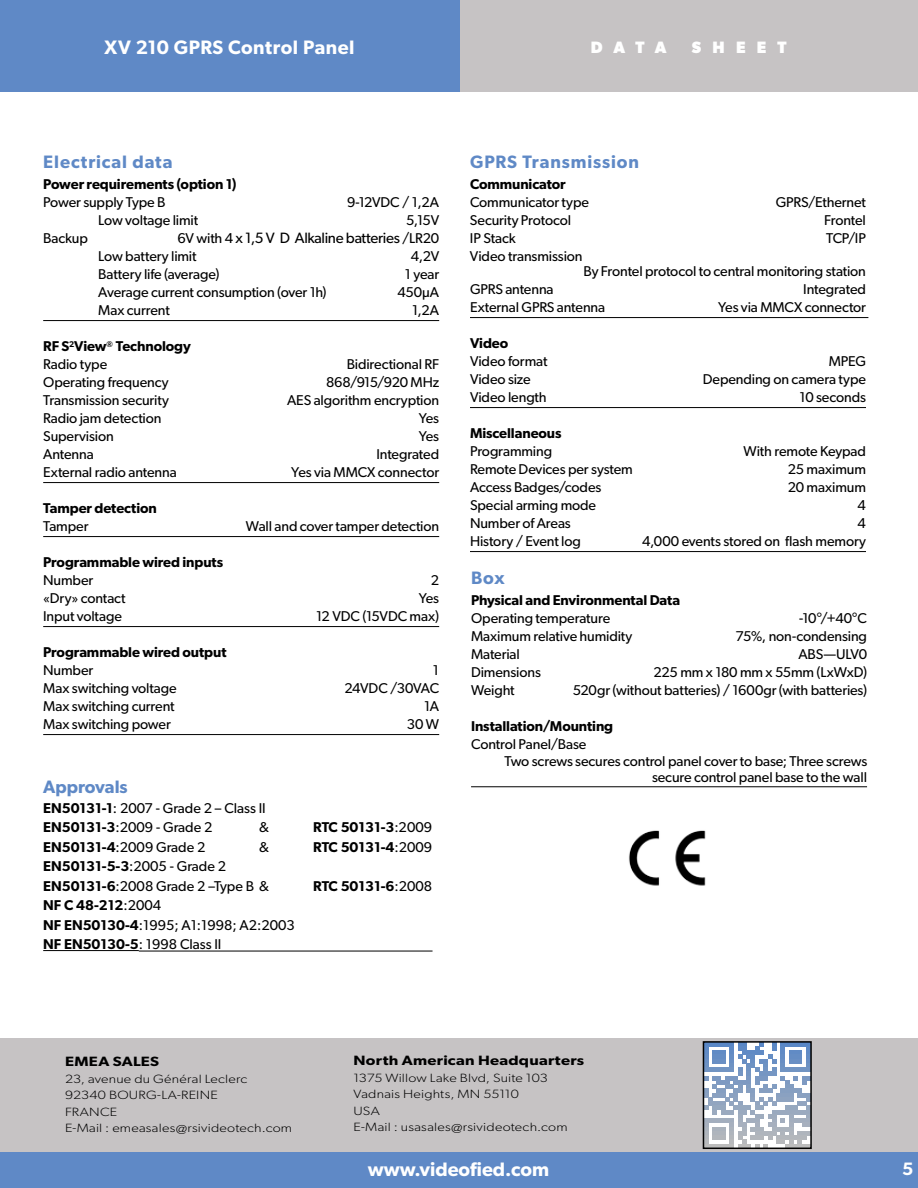
<style>
.page{position:relative;width:918px;height:1188px;background:#fff}
.page>*{position:absolute;margin:0;border:0;box-sizing:border-box;transform-origin:0 0}
.t1{font:600 19.5px "Gibson";letter-spacing:.015em;color:#fff}
.t2{font:600 18px "Gibson";letter-spacing:.05em;color:#5f89c6}
.t3{font:600 18px "Gibson";color:#5f89c6}
.t4{font:600 18px "Gibson";color:#fff}
.t5{font:700 16.5px "Gibson";letter-spacing:.67em;color:#fff}
.t6{font:15px "Gibson";letter-spacing:-.02em;color:#000}
.t7{font:14.25px/19.5px "Gibson";letter-spacing:-.01em;color:#000}
.t8{font:600 14.25px/18px "Gibson";letter-spacing:-.005em;color:#000}
.t9{font:600 13.5px "Gibson";letter-spacing:.015em;color:#000;scale:1.2 1}
.t10{font:300 12px/16.5px "Gibson";letter-spacing:.015em;color:#000;scale:1.2 1}
.s1{font-size:14.25px}
.s2{font-weight:400}
.s3{font-weight:600}
</style>
<div class="page">
<div style="left:0;top:1038px;width:918px;height:115px;background:#c6c3c4"></div>
<svg style="left:706px;top:1044px;width:103px;height:102px;background:#bac7da"></svg>
<div style="left:703px;top:1041px;width:109px;height:108px;border:2px solid #000"></div>
<div style="left:0;top:1152px;width:918px;height:36px;background:#5f89c6"></div>
<div style="left:0;top:0;width:460px;height:92px;background:#5f89c6"></div>
<div style="left:460px;top:0;width:458px;height:92px;background:#c6c3c4"></div>
<img style="left:629px;top:830px;width:77px;height:56px">
<hr style="left:43px;top:320px;width:396px;height:1px;background:#000">
<hr style="left:43px;top:482px;width:396px;height:1px;background:#000">
<hr style="left:43px;top:536px;width:396px;height:1px;background:#000">
<hr style="left:43px;top:626px;width:396px;height:1px;background:#000">
<hr style="left:43px;top:734px;width:396px;height:1px;background:#000">
<hr style="left:471px;top:786px;width:396px;height:1px;background:#000">
<hr style="left:470px;top:317px;width:398px;height:1px;background:#000">
<hr style="left:470px;top:407px;width:396px;height:1px;background:#000">
<hr style="left:470px;top:551px;width:396px;height:1px;background:#000">
<hr style="left:43px;top:950px;width:96px;height:1px;background:#000">
<hr style="left:139px;top:951px;width:294px;height:1px;background:#000">
<h1 class="t1" style="left:104px;top:35px;width:252px">XV 210 GPRS Control Panel</h1>
<p class="t5" style="left:591px;top:37px;width:77px">DATA</p>
<p class="t5" style="left:692px;top:37px;width:96px">SHEET</p>
<p class="t2" style="left:43px;top:151px;width:131px">Electrical data</p>
<p class="t8" style="left:43px;top:175px;width:195px">Power requirements (option 1)</p>
<p class="t7" style="left:43px;top:192px;width:124px">Power supply Type B</p>
<p class="t7" style="left:347px;top:192px;width:94px">9-12VDC / 1,2A</p>
<p class="t7" style="left:98px;top:210px;width:101px">Low voltage limit</p>
<p class="t7" style="left:406px;top:210px;width:35px">5,15V</p>
<p class="t7" style="left:43px;top:228px;width:46px">Backup</p>
<p class="t6" style="left:177px;top:229px;width:263px"><span class="s1">6V with 4</span> x 1,5 V D Alkaline batteries <span class="s1">/LR20</span></p>
<p class="t7" style="left:98px;top:246px;width:100px">Low battery limit</p>
<p class="t7" style="left:411px;top:246px;width:30px">4,2V</p>
<p class="t7" style="left:98px;top:264px;width:123px">Battery life (average)</p>
<p class="t7" style="left:405px;top:264px;width:36px">1 year</p>
<p class="t7" style="left:98px;top:282px;width:230px">Average current consumption (over 1h)</p>
<p class="t7" style="left:397px;top:282px;width:43px">450µA</p>
<p class="t7" style="left:98px;top:300px;width:73px">Max current</p>
<p class="t7" style="left:412px;top:300px;width:29px">1,2A</p>
<p class="t8" style="left:43px;top:337px;width:149px">RF S<sup>2</sup>View<sup>®</sup> Technology<br><span class="s2">Radio type</span></p>
<p class="t7" style="left:347px;top:354px;width:94px">Bidirectional RF</p>
<p class="t7" style="left:43px;top:372px;width:127px">Operating frequency</p>
<p class="t7" style="left:326px;top:372px;width:115px">868/915/920 MHz</p>
<p class="t7" style="left:43px;top:390px;width:127px">Transmission security</p>
<p class="t7" style="left:287px;top:390px;width:154px">AES algorithm encryption</p>
<p class="t7" style="left:43px;top:408px;width:120px">Radio jam detection</p>
<p class="t7" style="left:419px;top:408px;width:22px">Yes</p>
<p class="t7" style="left:43px;top:426px;width:72px">Supervision</p>
<p class="t7" style="left:419px;top:426px;width:22px">Yes</p>
<p class="t7" style="left:43px;top:444px;width:52px">Antenna</p>
<p class="t7" style="left:376px;top:444px;width:64px">Integrated</p>
<p class="t7" style="left:43px;top:462px;width:135px">External radio antenna</p>
<p class="t7" style="left:291px;top:462px;width:149px">Yes via MMCX connector</p>
<p class="t8" style="left:43px;top:499px;width:115px">Tamper detection</p>
<p class="t7" style="left:43px;top:516px;width:47px">Tamper</p>
<p class="t7" style="left:246px;top:516px;width:195px">Wall and cover tamper detection</p>
<p class="t8" style="left:43px;top:553px;width:182px">Programmable wired inputs</p>
<p class="t7" style="left:43px;top:570px;width:52px">Number</p>
<p class="t7" style="left:431px;top:570px;width:10px">2</p>
<p class="t7" style="left:43px;top:588px;width:84px">«Dry» contact</p>
<p class="t7" style="left:419px;top:588px;width:22px">Yes</p>
<p class="t7" style="left:43px;top:606px;width:80px">Input voltage</p>
<p class="t7" style="left:316px;top:606px;width:124px">12 VDC (15VDC max)</p>
<p class="t8" style="left:43px;top:643px;width:185px">Programmable wired output</p>
<p class="t7" style="left:43px;top:660px;width:52px">Number</p>
<p class="t7" style="left:433px;top:660px;width:8px">1</p>
<p class="t7" style="left:43px;top:678px;width:135px">Max switching voltage</p>
<p class="t7" style="left:344px;top:678px;width:96px">24VDC /30VAC</p>
<p class="t7" style="left:43px;top:696px;width:133px">Max switching current</p>
<p class="t7" style="left:424px;top:696px;width:16px">1A</p>
<p class="t7" style="left:43px;top:714px;width:129px">Max switching power</p>
<p class="t7" style="left:407px;top:714px;width:34px">30 W</p>
<p class="t3" style="left:43px;top:776px;width:86px">Approvals</p>
<p class="t7" style="left:43px;top:798px;width:224px"><span class="s3">EN50131-1</span>: 2007 - Grade 2 – Class II<br><span class="s3">EN50131-3</span>:2009 - Grade 2</p>
<p class="t7" style="left:259px;top:817px;width:11px">&amp;</p>
<p class="t8" style="left:313px;top:818px;width:120px">RTC 50131-3<span class="s2">:2009</span></p>
<p class="t7" style="left:43px;top:837px;width:164px"><span class="s3">EN50131-4</span>:2009 Grade 2</p>
<p class="t7" style="left:259px;top:837px;width:11px">&amp;</p>
<p class="t8" style="left:313px;top:837px;width:121px">RTC 50131-4<span class="s2">:2009</span></p>
<p class="t7" style="left:43px;top:856px;width:227px"><span class="s3">EN50131-5-3</span>:2005 - Grade 2<br><span class="s3">EN50131-6</span>:2008 Grade 2 –Type B &amp;</p>
<p class="t8" style="left:313px;top:876px;width:121px">RTC 50131-6<span class="s2">:2008</span></p>
<p class="t7" style="left:43px;top:895px;width:253px"><span class="s3">NF C 48-212</span>:2004<br><span class="s3">NF EN50130-4</span>:1995; A1:1998; A2:2003<br><span class="s3">NF EN50130-5</span>: 1998 Class II</p>
<p class="t2" style="left:470px;top:151px;width:171px">GPRS Transmission</p>
<p class="t8" style="left:470px;top:175px;width:97px">Communicator</p>
<p class="t7" style="left:470px;top:192px;width:121px">Communicator type</p>
<p class="t7" style="left:776px;top:192px;width:92px">GPRS/Ethernet</p>
<p class="t7" style="left:470px;top:210px;width:103px">Security Protocol</p>
<p class="t7" style="left:824px;top:210px;width:43px">Frontel</p>
<p class="t7" style="left:470px;top:228px;width:47px">IP Stack</p>
<p class="t7" style="left:826px;top:228px;width:41px">TCP/IP</p>
<p class="t7" style="left:470px;top:246px;width:114px">Video transmission</p>
<p class="t7" style="left:584px;top:261px;width:284px">By Frontel protocol to central monitoring station</p>
<p class="t7" style="left:470px;top:279px;width:85px">GPRS antenna</p>
<p class="t7" style="left:803px;top:279px;width:64px">Integrated</p>
<p class="t7" style="left:470px;top:297px;width:137px">External GPRS antenna</p>
<p class="t7" style="left:718px;top:297px;width:149px">Yes via MMCX connector</p>
<p class="t8" style="left:470px;top:334px;width:40px">Video</p>
<p class="t7" style="left:470px;top:351px;width:79px">Video format</p>
<p class="t7" style="left:829px;top:351px;width:39px">MPEG</p>
<p class="t7" style="left:470px;top:369px;width:62px">Video size</p>
<p class="t7" style="left:703px;top:369px;width:165px">Depending on camera type</p>
<p class="t7" style="left:470px;top:387px;width:78px">Video length</p>
<p class="t7" style="left:800px;top:387px;width:68px">10 seconds</p>
<p class="t8" style="left:470px;top:424px;width:93px">Miscellaneous</p>
<p class="t7" style="left:470px;top:441px;width:84px">Programming</p>
<p class="t7" style="left:744px;top:441px;width:124px">With remote Keypad</p>
<p class="t7" style="left:470px;top:459px;width:164px">Remote Devices per system</p>
<p class="t7" style="left:788px;top:459px;width:80px">25 maximum</p>
<p class="t7" style="left:470px;top:477px;width:133px">Access Badges/codes</p>
<p class="t7" style="left:788px;top:477px;width:80px">20 maximum</p>
<p class="t7" style="left:470px;top:495px;width:128px">Special arming mode</p>
<p class="t7" style="left:858px;top:495px;width:10px">4</p>
<p class="t7" style="left:470px;top:513px;width:102px">Number of Areas</p>
<p class="t7" style="left:858px;top:513px;width:10px">4</p>
<p class="t7" style="left:470px;top:531px;width:112px">History / Event log</p>
<p class="t7" style="left:642px;top:531px;width:225px">4,000 events stored on flash memory</p>
<p class="t2" style="left:471px;top:567px;width:35px">Box</p>
<p class="t8" style="left:471px;top:590px;width:210px">Physical and Environmental Data</p>
<p class="t7" style="left:471px;top:608px;width:141px">Operating temperature</p>
<p class="t7" style="left:799px;top:608px;width:69px">-10°/+40°C</p>
<p class="t7" style="left:471px;top:626px;width:163px">Maximum relative humidity</p>
<p class="t7" style="left:736px;top:626px;width:133px">75%, non-condensing</p>
<p class="t7" style="left:471px;top:644px;width:50px">Material</p>
<p class="t7" style="left:798px;top:644px;width:70px">ABS—ULV0</p>
<p class="t7" style="left:471px;top:662px;width:71px">Dimensions</p>
<p class="t7" style="left:653px;top:662px;width:215px">225 mm x 180 mm x 55mm (LxWxD)</p>
<p class="t7" style="left:471px;top:680px;width:45px">Weight</p>
<p class="t7" style="left:573px;top:680px;width:296px">520gr (without batteries) / 1600gr (with batteries)</p>
<p class="t8" style="left:471px;top:716px;width:144px">Installation/Mounting</p>
<p class="t7" style="left:505px;top:734px;width:364px;line-height:18px;text-indent:-34px">Control Panel/Base<br>Two screws secures control panel cover to base; Three screws</p>
<p class="t7" style="left:652px;top:767px;width:217px">secure control panel base to the wall</p>
<p class="t9" style="left:65px;top:1053px;width:80px">EMEA SALES</p>
<p class="t10" style="left:65px;top:1070px;width:191px">23, avenue du Général Leclerc<br>92340 BOURG-LA-REINE<br>FRANCE<br>E-Mail : emeasales@rsivideotech.com</p>
<p class="t9" style="left:354px;top:1053px;width:194px">North American Headquarters</p>
<p class="t10" style="left:354px;top:1069px;width:180px">1375 Willow Lake Blvd, Suite 103<br>Vadnais Heights, MN 55110<br>USA<br>E-Mail : usasales@rsivideotech.com</p>
<h1 class="t1" style="left:368px;top:1157px;width:183px">www.videofied.com</h1>
<p class="t4" style="left:902px;top:1158px;width:13px">5</p>
</div>
